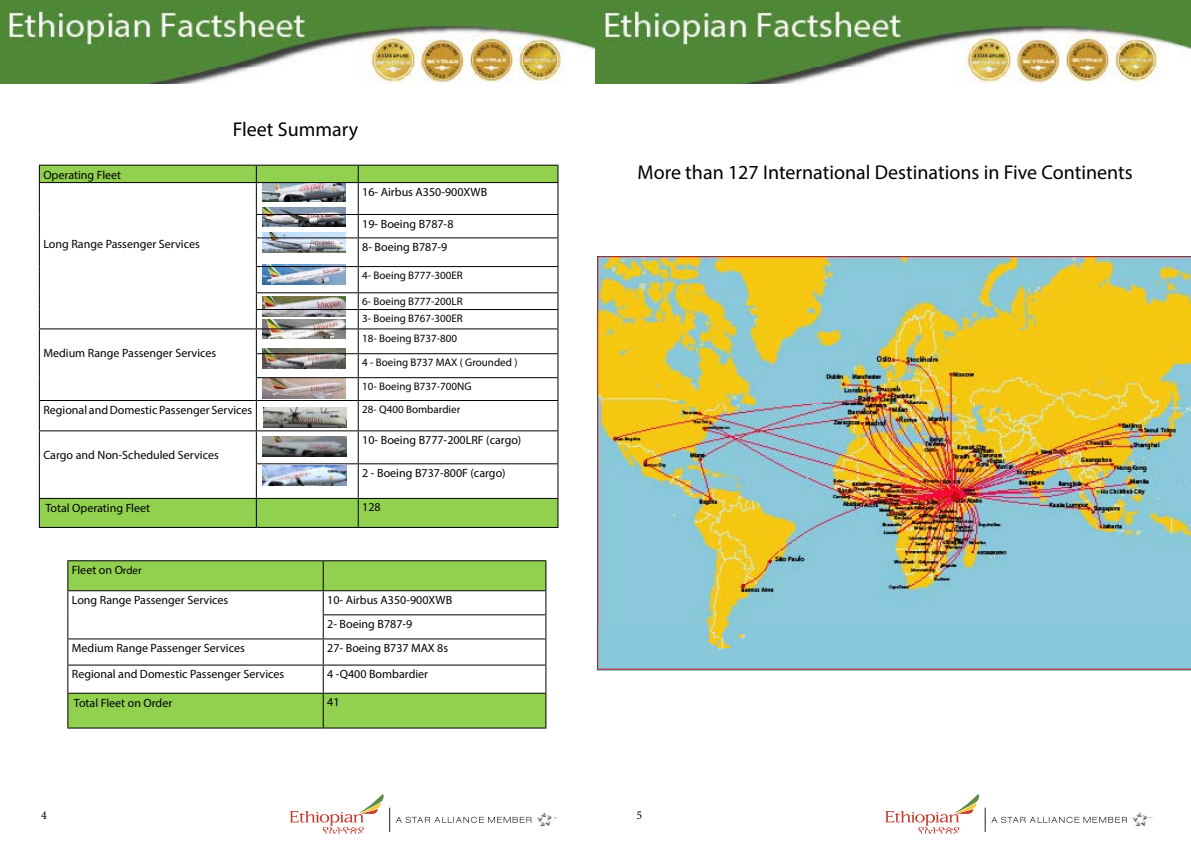
<style>
.page{position:relative;width:1191px;height:842px;background:#fff}
.page>*{position:absolute;margin:0;border:0;box-sizing:border-box;transform-origin:0 0}
.t1{font:20px "Myriad Pro";color:#000}
.t2{font:12px/23px "Myriad Pro";color:#000}
.t3{font:12px "Minion Pro";color:#000}
.t4{font:11px/16.3px "Myriad Pro";color:#000}
.s1{font-size:11px}
</style>
<div class="page">
<svg style="left:537px;top:812px;width:19px;height:14px"></svg>
<svg style="left:396px;top:817px;width:135px;height:6px"></svg>
<svg style="left:290px;top:794px;width:100px;height:39px"></svg>
<svg style="left:885px;top:794px;width:267px;height:39px"></svg>
<img style="left:0;top:0;width:1191px;height:84px">
<svg style="left:40px;top:166px;width:517px;height:361px"></svg>
<hr style="left:39px;top:165px;width:217px;height:1px;background:#000">
<svg style="left:39px;top:166px;width:1px;height:16px"></svg>
<hr style="left:256px;top:165px;width:102px;height:1px;background:#000">
<svg style="left:256px;top:166px;width:1px;height:16px"></svg>
<hr style="left:358px;top:165px;width:200px;height:1px;background:#000">
<svg style="left:358px;top:166px;width:1px;height:16px"></svg>
<svg style="left:557px;top:166px;width:1px;height:16px"></svg>
<hr style="left:39px;top:182px;width:217px;height:1px;background:#000">
<hr style="left:39px;top:183px;width:1px;height:31px;background:#000">
<hr style="left:256px;top:182px;width:102px;height:1px;background:#000">
<hr style="left:256px;top:183px;width:1px;height:31px;background:#000">
<hr style="left:358px;top:182px;width:200px;height:1px;background:#000">
<hr style="left:358px;top:183px;width:1px;height:31px;background:#000">
<hr style="left:557px;top:183px;width:1px;height:31px;background:#000">
<hr style="left:256px;top:214px;width:102px;height:1px;background:#000">
<hr style="left:358px;top:214px;width:200px;height:1px;background:#000">
<hr style="left:256px;top:237px;width:102px;height:1px;background:#000">
<hr style="left:358px;top:237px;width:200px;height:1px;background:#000">
<hr style="left:256px;top:266px;width:102px;height:1px;background:#000">
<hr style="left:358px;top:266px;width:200px;height:1px;background:#000">
<hr style="left:256px;top:292px;width:102px;height:1px;background:#000">
<hr style="left:358px;top:292px;width:200px;height:1px;background:#000">
<hr style="left:256px;top:309px;width:102px;height:1px;background:#000">
<hr style="left:358px;top:309px;width:200px;height:1px;background:#000">
<hr style="left:39px;top:328px;width:217px;height:1px;background:#000">
<hr style="left:256px;top:328px;width:102px;height:1px;background:#000">
<hr style="left:358px;top:328px;width:200px;height:1px;background:#000">
<hr style="left:256px;top:353px;width:102px;height:1px;background:#000">
<hr style="left:358px;top:353px;width:200px;height:1px;background:#000">
<hr style="left:256px;top:377px;width:102px;height:1px;background:#000">
<hr style="left:358px;top:377px;width:200px;height:1px;background:#000">
<hr style="left:39px;top:400px;width:217px;height:1px;background:#000">
<svg style="left:39px;top:214px;width:1px;height:216px"></svg>
<hr style="left:256px;top:400px;width:102px;height:1px;background:#000">
<svg style="left:256px;top:215px;width:1px;height:215px"></svg>
<hr style="left:358px;top:400px;width:200px;height:1px;background:#000">
<svg style="left:358px;top:215px;width:1px;height:215px"></svg>
<svg style="left:557px;top:215px;width:1px;height:215px"></svg>
<hr style="left:39px;top:430px;width:217px;height:1px;background:#000">
<hr style="left:39px;top:431px;width:1px;height:33px;background:#000">
<hr style="left:256px;top:430px;width:102px;height:1px;background:#000">
<hr style="left:256px;top:431px;width:1px;height:32px;background:#000">
<hr style="left:358px;top:430px;width:200px;height:1px;background:#000">
<hr style="left:358px;top:431px;width:1px;height:32px;background:#000">
<hr style="left:557px;top:431px;width:1px;height:32px;background:#000">
<hr style="left:39px;top:464px;width:1px;height:34px;background:#000">
<hr style="left:256px;top:463px;width:102px;height:1px;background:#000">
<hr style="left:256px;top:464px;width:1px;height:34px;background:#000">
<hr style="left:358px;top:463px;width:200px;height:1px;background:#000">
<hr style="left:358px;top:464px;width:1px;height:34px;background:#000">
<hr style="left:557px;top:464px;width:1px;height:34px;background:#000">
<hr style="left:39px;top:498px;width:217px;height:1px;background:#000">
<svg style="left:39px;top:499px;width:1px;height:28px"></svg>
<hr style="left:256px;top:498px;width:102px;height:1px;background:#000">
<svg style="left:256px;top:499px;width:1px;height:28px"></svg>
<hr style="left:358px;top:498px;width:200px;height:1px;background:#000">
<svg style="left:358px;top:499px;width:1px;height:28px"></svg>
<svg style="left:557px;top:499px;width:1px;height:28px"></svg>
<hr style="left:39px;top:527px;width:217px;height:1px;background:#000">
<hr style="left:256px;top:527px;width:102px;height:1px;background:#000">
<hr style="left:358px;top:527px;width:200px;height:1px;background:#000">
<svg style="left:68px;top:561px;width:477px;height:166px"></svg>
<hr style="left:67px;top:560px;width:256px;height:1px;background:#000">
<hr style="left:323px;top:560px;width:223px;height:1px;background:#000">
<hr style="left:67px;top:590px;width:256px;height:1px;background:#000">
<hr style="left:323px;top:590px;width:223px;height:1px;background:#000">
<hr style="left:323px;top:614px;width:223px;height:1px;background:#000">
<hr style="left:67px;top:638px;width:256px;height:1px;background:#000">
<hr style="left:323px;top:638px;width:223px;height:1px;background:#000">
<hr style="left:67px;top:664px;width:256px;height:1px;background:#000">
<svg style="left:67px;top:561px;width:1px;height:132px"></svg>
<hr style="left:323px;top:664px;width:223px;height:1px;background:#000">
<svg style="left:323px;top:561px;width:1px;height:132px"></svg>
<svg style="left:545px;top:561px;width:1px;height:132px"></svg>
<hr style="left:67px;top:693px;width:256px;height:1px;background:#000">
<hr style="left:67px;top:694px;width:1px;height:33px;background:#000">
<hr style="left:323px;top:693px;width:223px;height:1px;background:#000">
<hr style="left:323px;top:694px;width:1px;height:33px;background:#000">
<hr style="left:545px;top:694px;width:1px;height:33px;background:#000">
<hr style="left:67px;top:727px;width:256px;height:1px;background:#000">
<hr style="left:323px;top:727px;width:223px;height:1px;background:#000">
<img style="left:597px;top:256px;width:594px;height:414px">
<p class="t2" style="left:43px;top:163px;width:79px">Operating Fleet</p>
<p class="t2" style="left:43px;top:233px;width:158px">Long Range Passenger Services</p>
<p class="t2" style="left:43px;top:341px;width:174px">Medium Range Passenger Services</p>
<h1 class="t1" style="left:233px;top:117px;width:127px">Fleet Summary</h1>
<p class="t2" style="left:362px;top:180px;width:126px">16- Airbus A350-900XWB</p>
<p class="t2" style="left:362px;top:212px;width:93px">19- Boeing B787-8<br>8- Boeing B787-9</p>
<p class="t4" style="left:362px;top:267px;width:102px">4- Boeing B777-300ER</p>
<p class="t4" style="left:362px;top:293px;width:102px">6- Boeing B777-200LR<br>3- Boeing B767-300ER</p>
<p class="t4" style="left:362px;top:329px;width:96px">18- Boeing B737-800</p>
<p class="t4" style="left:362px;top:350px;width:157px;line-height:24px">4 - Boeing B737 MAX ( Grounded )<br>10- Boeing B737-700NG</p>
<p class="t2" style="left:43px;top:398px;width:210px">Regional and Domestic Passenger Services</p>
<p class="t4" style="left:362px;top:401px;width:99px">28- Q400 Bombardier</p>
<p class="t2" style="left:43px;top:443px;width:177px">Cargo and Non-Scheduled Services</p>
<p class="t2" style="left:362px;top:429px;width:161px">10- Boeing B777-200LRF (cargo)</p>
<p class="t2" style="left:362px;top:461px;width:145px">2 - Boeing B737-800F (cargo)</p>
<p class="t2" style="left:45px;top:496px;width:106px">Total Operating Fleet</p>
<p class="t2" style="left:362px;top:496px;width:20px">128</p>
<p class="t2" style="left:72px;top:558px;width:71px">Fleet on O<span class="s1">rder</span></p>
<p class="t2" style="left:72px;top:588px;width:158px">Long Range Passenger Services</p>
<p class="t2" style="left:327px;top:587px;width:126px;line-height:24.1px">10- Airbus A350-900XWB<br>2- Boeing B787-9</p>
<p class="t2" style="left:72px;top:637px;width:174px">Medium Range Passenger Services</p>
<p class="t2" style="left:327px;top:637px;width:122px">27- Boeing B737 MAX 8s</p>
<p class="t2" style="left:72px;top:663px;width:214px">Regional and Domestic Passenger Services</p>
<p class="t2" style="left:327px;top:662px;width:102px">4 -Q400 Bombardier</p>
<p class="t2" style="left:74px;top:691px;width:100px">Total Fleet on Order</p>
<p class="t2" style="left:327px;top:690px;width:14px">41</p>
<h1 class="t1" style="left:637px;top:160px;width:497px">More than 127 International Destinations in Five Continents</h1>
<p class="t3" style="left:41px;top:807px;width:7px">4</p>
<p class="t3" style="left:636px;top:807px;width:7px">5</p>
</div>
